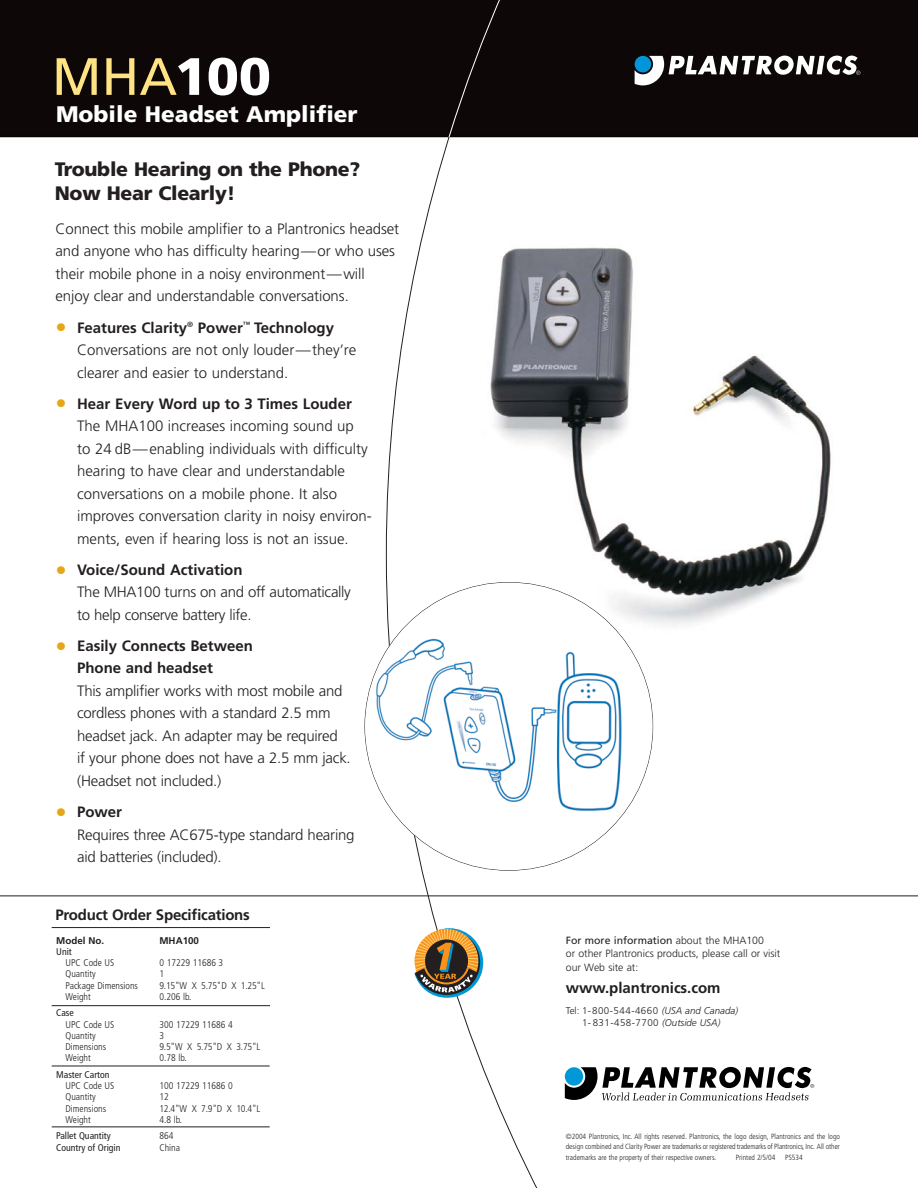
<style>
.page{position:relative;width:918px;height:1188px;background:#fff}
.page>*{position:absolute;margin:0;border:0;box-sizing:border-box;transform-origin:0 0}
.t1{font:52.5px "Frutiger";color:#ffe384}
.t2{font:900 22.5px "Frutiger";color:#fff}
.t3{font:900 19.5px/24px "Frutiger";letter-spacing:-.015em;color:#231f20}
.t4{font:300 15px/22.5px "Frutiger";letter-spacing:-.005em;color:#231f20}
.t5{font:700 15px/22.5px "Frutiger";color:#231f20}
.t6{font:300 10.5px/13.5px "Frutiger";color:#231f20}
.t7{font:300 condensed 9.75px "Frutiger";color:#231f20}
.t8{font:300 9.75px/12px "Frutiger";letter-spacing:.05em;color:#231f20;text-align:center}
.t9{font:condensed 9.75px "Frutiger";color:#231f20}
.t10{font:700 9.75px "Frutiger";color:#231f20}
.t11{font:300 condensed 7.5px/10.5px "Frutiger";color:#231f20;text-align:justify}
.s1{font-weight:900;color:#fff}
.s2{font-weight:700;font-size:22.5px;color:#e7a614}
.s3{font-weight:700}
.s4{font-size:22.5px;color:#e7a614}
.s5{font-weight:400}
.s6{font-style:italic}
</style>
<div class="page">
<img style="left:545px;top:247px;width:286px;height:402px">
<div style="left:0;top:0;width:918px;height:137px;background:#0e0708"></div>
<svg style="left:386px;top:0;width:159px;height:1188px"></svg>
<div style="left:448px;top:0;width:58px;height:138px;background:#0e0708"></div>
<hr style="left:0;top:896px;width:918px;height:1px;background:#231f20">
<svg style="left:635px;top:55px;width:225px;height:30px"></svg>
<div style="left:365px;top:582px;width:288px;height:289px;background:#fff;border-radius:50%"></div>
<img style="left:374px;top:638px;width:253px;height:179px">
<svg style="left:565px;top:1067px;width:249px;height:33px"></svg>
<svg style="left:414px;top:928px;width:69px;height:70px"></svg>
<hr style="left:52px;top:1005px;width:218px;height:1px;background:#231f20">
<hr style="left:52px;top:1066px;width:218px;height:1px;background:#231f20">
<hr style="left:52px;top:1127px;width:218px;height:1px;background:#231f20">
<hr style="left:52px;top:927px;width:218px;height:1px;background:#231f20">
<h1 class="t1" style="left:52px;top:56px;width:221px">MHA<span class="s1">100</span></h1>
<h2 class="t2" style="left:56px;top:105px;width:303px">Mobile Headset Amplifier</h2>
<h3 class="t3" style="left:55px;top:159px;width:307px">Trouble Hearing on the Phone?<br>Now Hear Clearly!</h3>
<p class="t4" style="left:56px;top:219px;width:345px">Connect this mobile amplifier to a Plantronics headset and anyone who has difficulty hearing—or who uses their mobile phone in a noisy environment—will enjoy clear and understandable conversations.</p>
<p class="t4" style="left:77px;top:317px;width:281px;text-indent:-22px"><span class="s2">•</span> <span class="s3">Features Clarity</span><sup>®</sup> <span class="s3">Power</span><sup>™</sup> <span class="s3">Technology<br></span>Conversations are not only louder—they’re clearer and easier to understand.</p>
<p class="t4" style="left:77px;top:393px;width:296px;text-indent:-22px"><span class="s2">•</span> <span class="s3">Hear Every Word up to 3 Times Louder </span>The MHA100 increases incoming sound up<br>to 24 dB—enabling individuals with difficulty hearing to have clear and understandable conversations on a mobile phone. It also improves conversation clarity in noisy environ&shy;ments, even if hearing loss is not an issue.</p>
<p class="t4" style="left:77px;top:559px;width:275px;text-indent:-22px"><span class="s2">•</span> <span class="s3">Voice/Sound Activation<br></span>The MHA100 turns on and off automatically to help conserve battery life.</p>
<p class="t5" style="left:77px;top:636px;width:177px;text-indent:-22px"><span class="s4">•</span> Easily Connects Between<br>Phone and headset</p>
<p class="t4" style="left:77px;top:681px;width:275px">This amplifier works with most mobile and cordless phones with a standard 2.5 mm headset jack. An adapter may be required<br>if your phone does not have a 2.5 mm jack. (Headset not included.)</p>
<p class="t4" style="left:77px;top:802px;width:279px;text-indent:-22px"><span class="s2">•</span> <span class="s3">Power<br></span>Requires three AC675-type standard hearing aid batteries (included).</p>
<p class="t5" style="left:56px;top:905px;width:196px">Product Order Specifications</p>
<p class="t10" style="left:56px;top:936px;width:49px">Model No.</p>
<p class="t10" style="left:159px;top:936px;width:41px">MHA100</p>
<p class="t9" style="left:56px;top:948px;width:17px">Unit</p>
<p class="t7" style="left:66px;top:959px;width:50px">UPC Code US</p>
<p class="t7" style="left:159px;top:959px;width:65px">0 17229 11686 3</p>
<p class="t7" style="left:66px;top:970px;width:32px">Quantity</p>
<p class="t7" style="left:159px;top:970px;width:6px">1</p>
<p class="t7" style="left:66px;top:981px;width:74px">Package Dimensions</p>
<p class="t7" style="left:159px;top:981px;width:107px">9.15"W X 5.75"D X 1.25"L</p>
<p class="t7" style="left:66px;top:993px;width:27px">Weight</p>
<p class="t7" style="left:159px;top:993px;width:34px">0.206 lb.</p>
<p class="t9" style="left:56px;top:1009px;width:19px">Case</p>
<p class="t7" style="left:66px;top:1020px;width:50px">UPC Code US</p>
<p class="t7" style="left:159px;top:1020px;width:75px">300 17229 11686 4</p>
<p class="t7" style="left:66px;top:1032px;width:32px">Quantity</p>
<p class="t7" style="left:159px;top:1032px;width:6px">3</p>
<p class="t7" style="left:66px;top:1043px;width:42px">Dimensions</p>
<p class="t7" style="left:159px;top:1043px;width:102px">9.5"W X 5.75"D X 3.75"L</p>
<p class="t7" style="left:66px;top:1054px;width:27px">Weight</p>
<p class="t7" style="left:159px;top:1054px;width:29px">0.78 lb.</p>
<p class="t9" style="left:56px;top:1071px;width:55px">Master Carton</p>
<p class="t7" style="left:66px;top:1082px;width:50px">UPC Code US</p>
<p class="t7" style="left:159px;top:1082px;width:75px">100 17229 11686 0</p>
<p class="t7" style="left:66px;top:1093px;width:32px">Quantity</p>
<p class="t7" style="left:159px;top:1093px;width:11px">12</p>
<p class="t7" style="left:66px;top:1104px;width:42px">Dimensions</p>
<p class="t7" style="left:159px;top:1104px;width:102px">12.4"W X 7.9"D X 10.4"L</p>
<p class="t7" style="left:66px;top:1116px;width:27px">Weight</p>
<p class="t7" style="left:159px;top:1116px;width:24px">4.8 lb.</p>
<p class="t9" style="left:56px;top:1132px;width:56px">Pallet Quantity</p>
<p class="t7" style="left:159px;top:1132px;width:16px">864</p>
<p class="t9" style="left:56px;top:1143px;width:66px">Country of Origin</p>
<p class="t7" style="left:159px;top:1143px;width:22px">China</p>
<p class="t6" style="left:566px;top:934px;width:216px"><span class="s5">For more information</span> about the MHA100<br>or other Plantronics products, please call or visit our Web site at:</p>
<p class="t5" style="left:566px;top:978px;width:156px">www.plantronics.com</p>
<p class="t8" style="left:566px;top:1005px;width:174px">Tel: 1-800-544-4660 <span class="s6">(USA and Canada)<br></span>1-831-458-7700 <span class="s6">(Outside USA)</span></p>
<p class="t11" style="left:566px;top:1132px;width:276px">©2004 Plantronics, Inc. All rights reserved. Plantronics, the logo design, Plantronics and the logo design combined and Clarity Power are trademarks or registered trademarks of Plantronics, Inc. All other trademarks are the property of their respective owners.</p>
<p class="t11" style="left:736px;top:1153px;width:41px">Printed 2/5/04</p>
<p class="t11" style="left:785px;top:1153px;width:19px">PS534</p>
</div>
